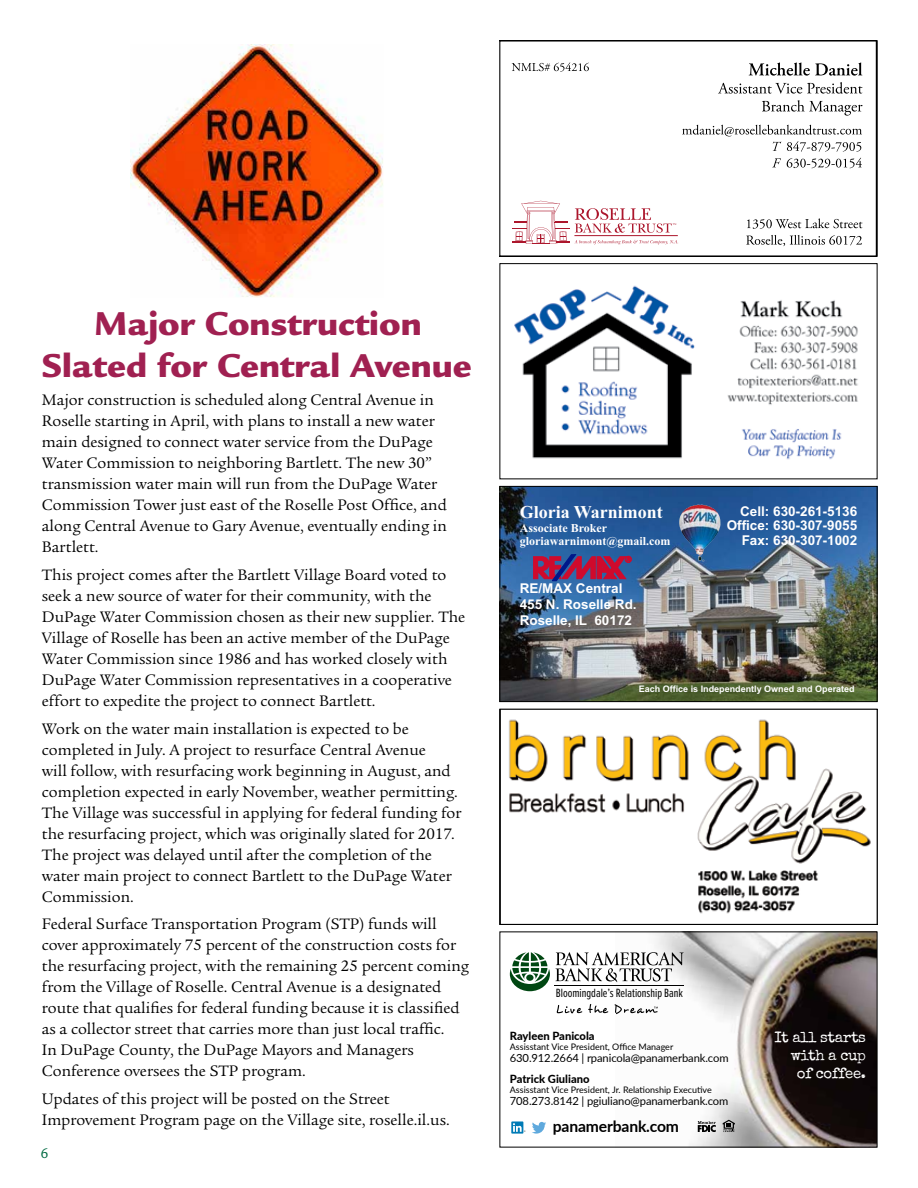
<style>
.page{position:relative;width:918px;height:1188px;background:#fff}
.page>*{position:absolute;margin:0;border:0;box-sizing:border-box;transform-origin:0 0}
.t1{font:900 36px/42px "Legacy Sans";color:#a02051;text-align:center}
.t2{font:700 18px "Times New Roman";color:#fff}
.t3{font:16.5px/21px "Legacy Serif";color:#000}
.t4{font:700 15.75px "Lato";letter-spacing:-.01em;color:#000}
.t5{font:15px/18px "Special Elite";letter-spacing:-.025em;color:#fff;text-align:right}
.t6{font:15px "Legacy Sans";color:#006a42}
.t7{font:700 13.5px/14.2px "Arial";color:#fff;text-align:right}
.t8{font:12.3px "Proxima Nova Ex Cn";color:#000}
.t9{font:700 12px/13.5px "Times New Roman";color:#fff}
.t10{font:11.25px "Lato";letter-spacing:-.01em;color:#000}
.t11{font:800 11.25px "Lato";color:#000}
.t12{font:9px "Lato";color:#000}
.t13{font:700 9px "Arial";color:#fff}
</style>
<div class="page">
<svg style="left:512px;top:201px;width:166px;height:44px"></svg>
<svg style="left:747px;top:218px;width:115px;height:11px"></svg>
<svg style="left:746px;top:235px;width:116px;height:11px"></svg>
<svg style="left:749px;top:62px;width:113px;height:14px"></svg>
<svg style="left:718px;top:82px;width:144px;height:12px"></svg>
<svg style="left:762px;top:100px;width:100px;height:16px"></svg>
<svg style="left:682px;top:125px;width:180px;height:27px"></svg>
<svg style="left:773px;top:158px;width:8px;height:9px"></svg>
<svg style="left:787px;top:158px;width:75px;height:10px"></svg>
<svg style="left:512px;top:63px;width:77px;height:9px"></svg>
<div style="left:500px;top:40px;width:378px;height:216px;border:1px solid #000"></div>
<img style="left:514px;top:285px;width:344px;height:175px">
<div style="left:500px;top:263px;width:378px;height:216px;border:1px solid #000"></div>
<img style="left:502px;top:488px;width:374px;height:212px">
<img style="left:681px;top:505px;width:17px;height:10px">
<svg style="left:533px;top:555px;width:98px;height:26px;background:#852d5f"></svg>
<div style="left:500px;top:486px;width:378px;height:216px;border:1px solid #000"></div>
<img style="left:508px;top:719px;width:363px;height:195px">
<div style="left:500px;top:709px;width:378px;height:216px;border:1px solid #000"></div>
<img style="left:616px;top:934px;width:260px;height:212px">
<svg style="left:532px;top:1122px;width:14px;height:12px"></svg>
<div style="left:511px;top:1121px;width:12px;height:13px;background:#007bb6"></div>
<svg style="left:513px;top:1123px;width:13px;height:9px"></svg>
<svg style="left:723px;top:1120px;width:12px;height:12px"></svg>
<svg style="left:698px;top:1121px;width:18px;height:11px"></svg>
<svg style="left:510px;top:952px;width:40px;height:39px"></svg>
<svg style="left:557px;top:1005px;width:25px;height:8px"></svg>
<svg style="left:588px;top:1004px;width:20px;height:9px"></svg>
<svg style="left:615px;top:1004px;width:43px;height:10px"></svg>
<hr style="left:555px;top:985px;width:129px;height:1px;background:#000">
<svg style="left:556px;top:952px;width:128px;height:30px"></svg>
<img style="left:130px;top:44px;width:253px;height:253px">
<h1 class="t1" style="left:42px;top:303px;width:431px">Major Construction<br>Slated for Central Avenue</h1>
<p class="t3" style="left:42px;top:389px;width:407px">Major construction is scheduled along Central Avenue in Roselle starting in April, with plans to install a new water main designed to connect water service from the DuPage Water Commission to neighboring Bartlett. The new 30” transmission water main will run from the DuPage Water Commission Tower just east of the Roselle Post Office, and along Central Avenue to Gary Avenue, eventually ending in Bartlett.</p>
<p class="t3" style="left:42px;top:564px;width:425px">This project comes after the Bartlett Village Board voted to seek a new source of water for their community, with the DuPage Water Commission chosen as their new supplier. The Village of Roselle has been an active member of the DuPage Water Commission since 1986 and has worked closely with DuPage Water Commission representatives in a cooperative effort to expedite the project to connect Bartlett.</p>
<p class="t3" style="left:42px;top:718px;width:421px">Work on the water main installation is expected to be completed in July. A project to resurface Central Avenue<br>will follow, with resurfacing work beginning in August, and completion expected in early November, weather permitting.<br>The Village was successful in applying for federal funding for the resurfacing project, which was originally slated for 2017.<br>The project was delayed until after the completion of the water main project to connect Bartlett to the DuPage Water Commission.</p>
<p class="t3" style="left:42px;top:914px;width:429px">Federal Surface Transportation Program (STP) funds will cover approximately 75 percent of the construction costs for the resurfacing project, with the remaining 25 percent coming from the Village of Roselle. Central Avenue is a designated route that qualifies for federal funding because it is classified as a collector street that carries more than just local traffic.<br>In DuPage County, the DuPage Mayors and Managers Conference oversees the STP program.</p>
<p class="t3" style="left:42px;top:1089px;width:409px">Updates of this project will be posted on the Street<br>Improvement Program page on the Village site, roselle.il.us.</p>
<p class="t6" style="left:40px;top:1145px;width:10px">6</p>
<p class="t2" style="left:520px;top:500px;width:145px">Gloria Warnimont</p>
<p class="t9" style="left:520px;top:521px;width:152px">Associate Broker gloriawarnimont@gmail.com</p>
<p class="t7" style="left:520px;top:581px;width:119px;line-height:16.2px;text-align:left">RE/MAX Central<br>455 N. Roselle Rd.<br>Roselle, IL 60172</p>
<p class="t7" style="left:727px;top:505px;width:132px">Cell: 630-261-5136<br>Office: 630-307-9055<br>Fax: 630-307-1002</p>
<p class="t13" style="left:639px;top:682px;width:218px">Each Office is Independently Owned and Operated</p>
<p class="t8" style="left:556px;top:984px;width:129px">Bloomingdale’s Relationship Bank</p>
<p class="t11" style="left:510px;top:1027px;width:86px">Rayleen Panicola</p>
<p class="t12" style="left:510px;top:1040px;width:165px">Assisstant Vice President, Office Manager</p>
<p class="t10" style="left:510px;top:1050px;width:220px">630.912.2664 | rpanicola@panamerbank.com</p>
<p class="t11" style="left:510px;top:1070px;width:81px">Patrick Giuliano</p>
<p class="t12" style="left:510px;top:1083px;width:203px">Assisstant Vice President, Jr. Relationship Executive</p>
<p class="t10" style="left:510px;top:1093px;width:220px">708.273.8142 | pgiuliano@panamerbank.com</p>
<p class="t4" style="left:553px;top:1115px;width:128px">panamerbank.com</p>
<p class="t5" style="left:775px;top:1028px;width:93px">It all starts with a cup of coffee.</p>
</div>
